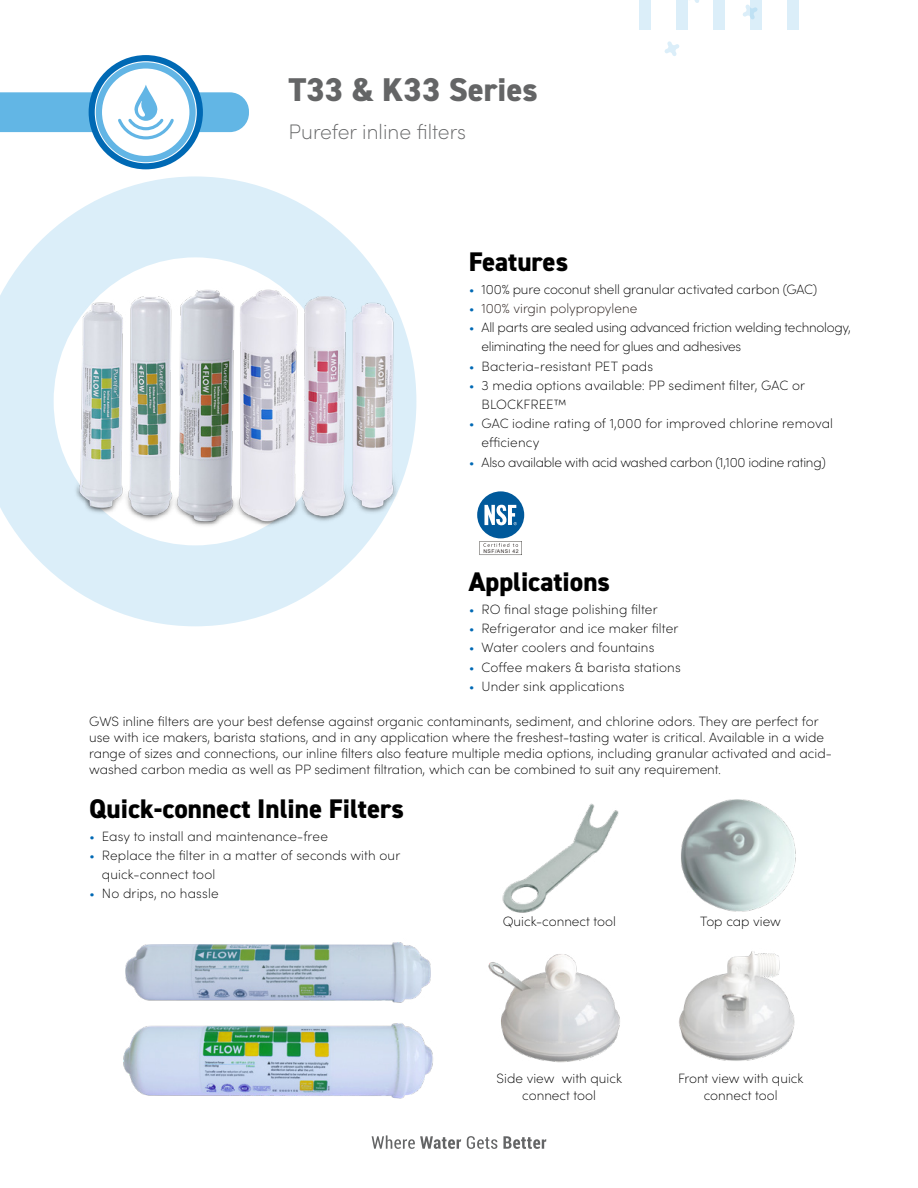
<style>
.page{position:relative;width:918px;height:1188px;background:#fff}
.page>*{position:absolute;margin:0;border:0;box-sizing:border-box;transform-origin:0 0}
.t1{font:800 33px "DIN2014";color:#646566}
.t2{font:800 27px "DIN2014";color:#000}
.t3{font:200 21px "Sofia Pro";color:#646566}
.t4{font:200 13.5px/16.2px "Sofia Pro";color:#000}
.t5{font:200 13.5px/19.2px "Sofia Pro";letter-spacing:-.02em;color:#000}
.t6{font:200 13.5px "Sofia Pro";color:#231916}
.t7{font:5.1px "Arial";letter-spacing:.09em;color:#2b2422}
.s1{color:#0069b4}
</style>
<div class="page">
<div style="left:89px;top:55px;width:114px;height:114px;background:#0069b4;border-radius:50%"></div>
<svg style="left:372px;top:1135px;width:89px;height:14px"></svg>
<svg style="left:467px;top:1136px;width:30px;height:13px"></svg>
<svg style="left:503px;top:1136px;width:43px;height:13px"></svg>
<svg style="left:639px;top:0;width:112px;height:56px"></svg>
<div style="left:640px;top:0;width:11px;height:30px;background:#dbeef9"></div>
<div style="left:677px;top:0;width:11px;height:30px;background:#dbeef9"></div>
<div style="left:714px;top:0;width:11px;height:30px;background:#dbeef9"></div>
<svg style="left:751px;top:0;width:11px;height:30px"></svg>
<div style="left:787px;top:0;width:12px;height:30px;background:#dbeef9"></div>
<svg style="left:0;top:176px;width:416px;height:450px;fill:#dbeef9"></svg>
<svg style="left:0;top:62px;width:249px;height:100px"></svg>
<img style="left:68px;top:269px;width:339px;height:273px">
<div style="left:477px;top:491px;width:47px;height:47px;background:#00599b;border-radius:50%"></div>
<svg style="left:484px;top:505px;width:33px;height:20px"></svg>
<svg style="left:479px;top:541px;width:43px;height:14px"></svg>
<img style="left:488px;top:954px;width:132px;height:109px">
<img style="left:679px;top:951px;width:116px;height:110px">
<img style="left:681px;top:799px;width:115px;height:113px">
<img style="left:502px;top:803px;width:117px;height:110px">
<img style="left:123px;top:942px;width:310px;height:157px">
<h1 class="t1" style="left:289px;top:67px;width:251px">T33 &amp; K33 Series</h1>
<h3 class="t3" style="left:289px;top:116px;width:179px">Purefer inline filters</h3>
<h2 class="t2" style="left:469px;top:243px;width:101px">Features</h2>
<p class="t4" style="left:469px;top:280px;width:350px"><span class="s1">•</span> 100% pure coconut shell granular activated carbon (GAC)</p>
<p class="t6" style="left:469px;top:299px;width:170px"><span class="s1">•</span> 100% virgin polypropylene</p>
<p class="t5" style="left:481px;top:317px;width:371px;text-indent:-13px"><span class="s1">•</span> All parts are sealed using advanced friction welding technology, eliminating the need for glues and adhesives</p>
<p class="t4" style="left:469px;top:357px;width:186px"><span class="s1">•</span> Bacteria-resistant PET pads</p>
<p class="t4" style="left:481px;top:375px;width:325px;line-height:19.2px;text-indent:-13px"><span class="s1">•</span> 3 media options available: PP sediment filter, GAC or<br>BLOCKFREE™</p>
<p class="t4" style="left:481px;top:413px;width:353px;line-height:19.2px;text-indent:-13px"><span class="s1">•</span> GAC iodine rating of 1,000 for improved chlorine removal efficiency</p>
<p class="t5" style="left:469px;top:451px;width:359px"><span class="s1">•</span> Also available with acid washed carbon (1,100 iodine rating)</p>
<p class="t7" style="left:483px;top:547px;width:37px">NSF/ANSI 42</p>
<h2 class="t2" style="left:469px;top:564px;width:143px">Applications</h2>
<p class="t4" style="left:469px;top:600px;width:190px"><span class="s1">•</span> RO final stage polishing filter</p>
<p class="t4" style="left:469px;top:620px;width:211px"><span class="s1">•</span> Refrigerator and ice maker filter</p>
<p class="t4" style="left:469px;top:639px;width:187px"><span class="s1">•</span> Water coolers and fountains</p>
<p class="t4" style="left:469px;top:658px;width:214px"><span class="s1">•</span> Coffee makers &amp; barista stations</p>
<p class="t4" style="left:469px;top:677px;width:157px"><span class="s1">•</span> Under sink applications</p>
<p class="t4" style="left:89px;top:712px;width:744px">GWS inline filters are your best defense against organic contaminants, sediment, and chlorine odors. They are perfect for use with ice makers, barista stations, and in any application where the freshest-tasting water is critical. Available in a wide range of sizes and connections, our inline filters also feature multiple media options, including granular activated and acid&shy;washed carbon media as well as PP sediment filtration, which can be combined to suit any requirement.</p>
<h2 class="t2" style="left:89px;top:790px;width:316px">Quick-connect Inline Filters</h2>
<p class="t4" style="left:89px;top:827px;width:240px"><span class="s1">•</span> Easy to install and maintenance-free</p>
<p class="t4" style="left:102px;top:845px;width:300px;line-height:19.2px;text-indent:-13px"><span class="s1">•</span> Replace the filter in a matter of seconds with our quick-connect tool</p>
<p class="t4" style="left:89px;top:885px;width:131px"><span class="s1">•</span> No drips, no hassle</p>
<p class="t4" style="left:503px;top:912px;width:115px">Quick-connect tool</p>
<p class="t4" style="left:700px;top:912px;width:82px">Top cap view</p>
<p class="t4" style="left:497px;top:1069px;width:127px;line-height:17.2px;text-align:center">Side view with quick connect tool</p>
<p class="t4" style="left:678px;top:1069px;width:127px;line-height:17.2px;text-align:center">Front view with quick connect tool</p>
</div>
